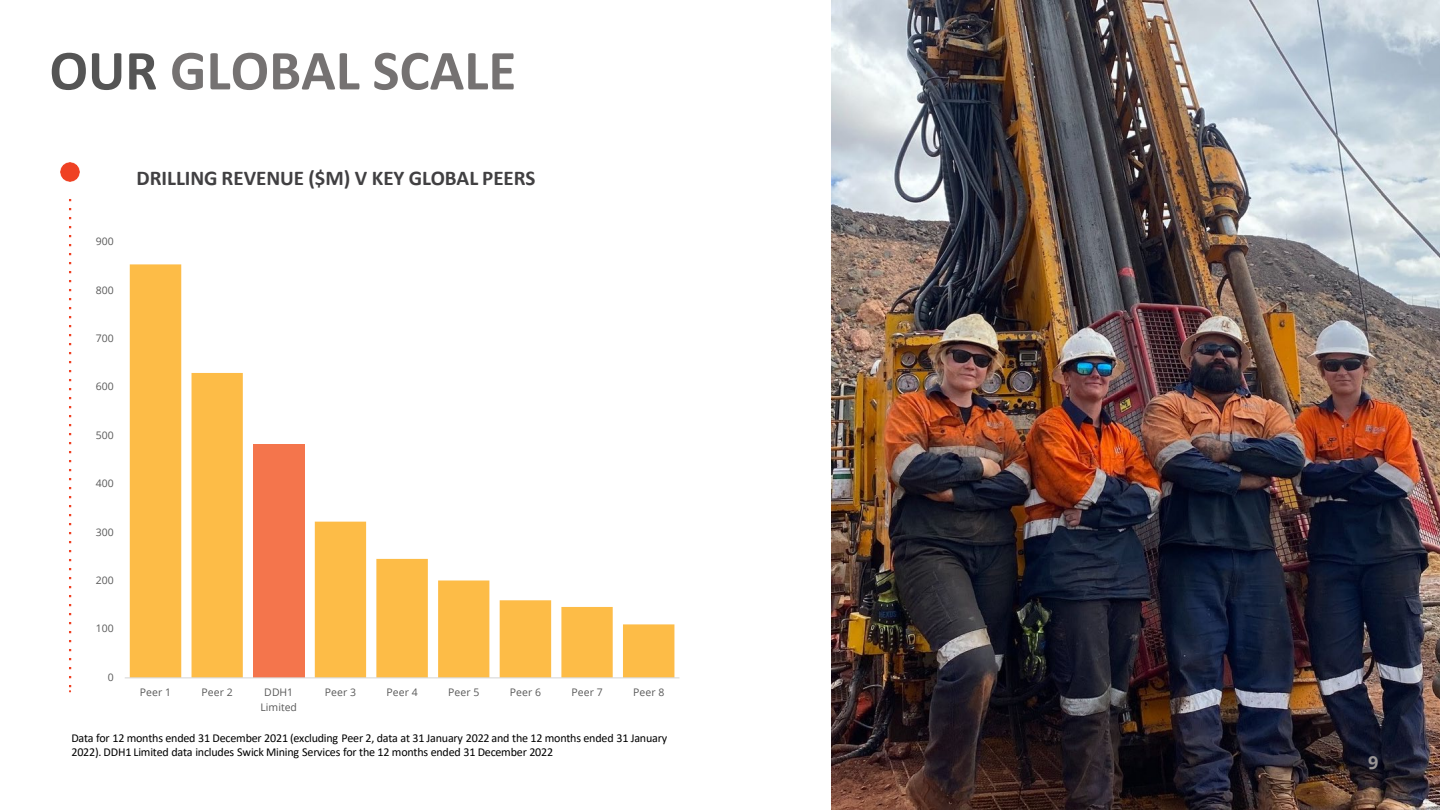
<style>
.page{position:relative;width:1440px;height:810px;background:#fff}
.page>*{position:absolute;margin:0;border:0;box-sizing:border-box;transform-origin:0 0}
.t1{font:700 57px "Calibri";color:#757272}
.t2{font:700 21px "Calibri";color:#414042}
.t3{font:700 18px "Open Sans";color:#9a9696}
.t4{font:12px/14.4px "Calibri";letter-spacing:-.02em;color:#000}
.t5{font:10.5px/14.2px "Open Sans";letter-spacing:.01em;color:#595959;text-align:center}
.s1{color:#555}
</style>
<div class="page">
<img style="left:832px;top:0;width:608px;height:810px">
<svg style="left:130px;top:264px;width:544px;height:413px"></svg>
<hr style="left:125px;top:677px;width:555px;height:1px;background:#d9d9d9">
<svg style="left:69px;top:199px;width:2px;height:493px"></svg>
<img style="left:60px;top:162px;width:20px;height:19px">
<h2 class="t1" style="left:50px;top:30px;width:468px"><span class="s1">OUR</span> GLOBAL SCALE</h2>
<p class="t5" style="left:96px;top:234px;width:20px">900</p>
<p class="t5" style="left:96px;top:282px;width:20px">800</p>
<p class="t5" style="left:96px;top:331px;width:20px">700</p>
<p class="t5" style="left:96px;top:379px;width:20px">600</p>
<p class="t5" style="left:96px;top:428px;width:20px">500</p>
<p class="t5" style="left:96px;top:476px;width:20px">400</p>
<p class="t5" style="left:96px;top:524px;width:20px">300</p>
<p class="t5" style="left:96px;top:573px;width:20px">200</p>
<p class="t5" style="left:96px;top:621px;width:20px">100</p>
<p class="t5" style="left:108px;top:670px;width:7px">0</p>
<p class="t2" style="left:136px;top:163px;width:401px">DRILLING REVENUE ($M) V KEY GLOBAL PEERS</p>
<p class="t5" style="left:140px;top:685px;width:33px">Peer 1</p>
<p class="t5" style="left:202px;top:685px;width:33px">Peer 2</p>
<p class="t5" style="left:261px;top:685px;width:38px">DDH1<br>Limited</p>
<p class="t5" style="left:325px;top:685px;width:33px">Peer 3</p>
<p class="t5" style="left:387px;top:685px;width:33px">Peer 4</p>
<p class="t5" style="left:448px;top:685px;width:33px">Peer 5</p>
<p class="t5" style="left:510px;top:685px;width:33px">Peer 6</p>
<p class="t5" style="left:572px;top:685px;width:33px">Peer 7</p>
<p class="t5" style="left:633px;top:685px;width:33px">Peer 8</p>
<p class="t4" style="left:71px;top:730px;width:597px">Data for 12 months ended 31 December 2021 (excluding Peer 2, data at 31 January 2022 and the 12 months ended 31 January<br>2022). DDH1 Limited data includes Swick Mining Services for the 12 months ended 31 December 2022</p>
<h3 class="t3" style="left:1368px;top:749px;width:12px">9</h3>
</div>
